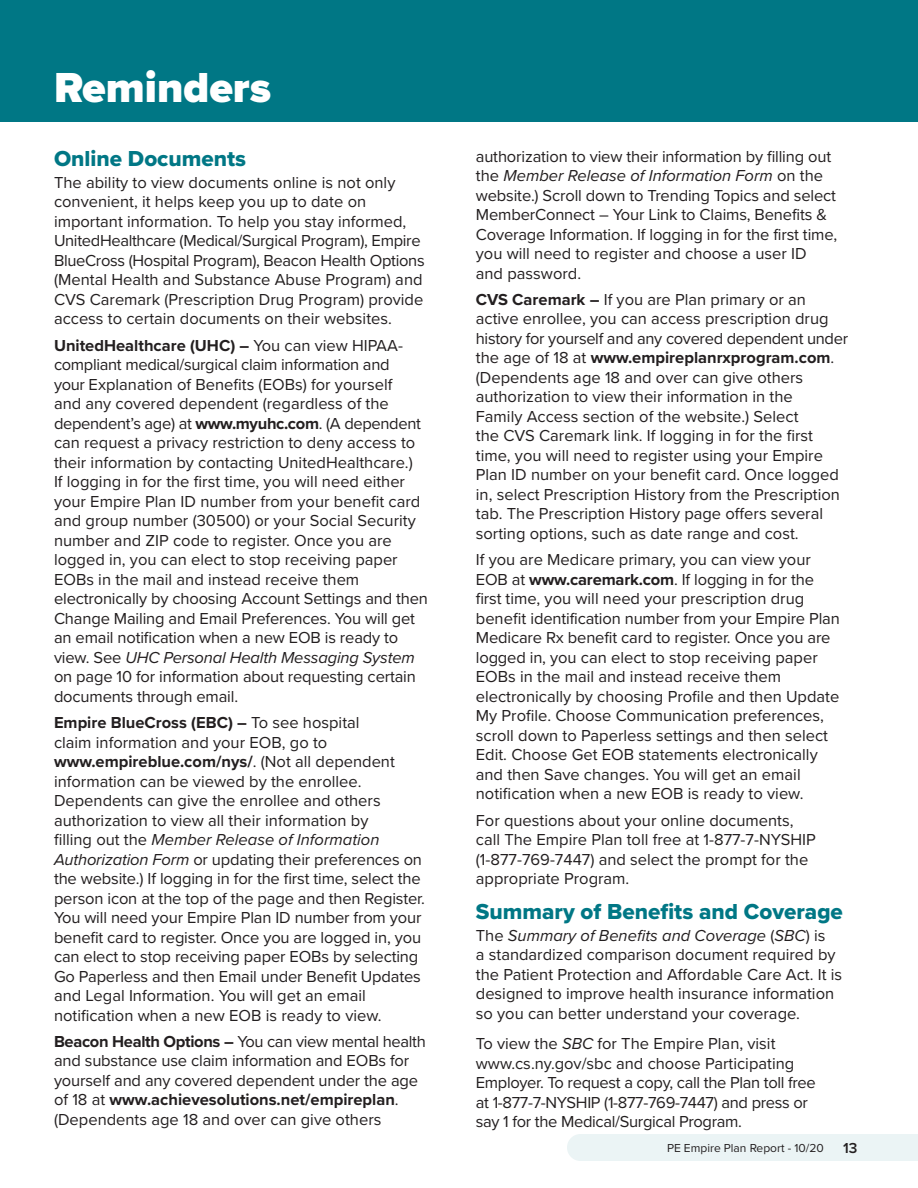
<style>
.page{position:relative;width:918px;height:1188px;background:#fff}
.page>*{position:absolute;margin:0;border:0;box-sizing:border-box;transform-origin:0 0}
.t1{font:900 43.5px "Proxima Nova";color:#fff}
.t2{font:22.5px "Proxima Nova Extrabld";color:#007785}
.t3{font:16.5px/19.5px "Proxima Nova";color:#231f20}
.t4{font:16.5px/19.5px "Proxima Nova";letter-spacing:-.02em;color:#231f20}
.t5{font:600 15px "Proxima Nova";color:#231f20}
.t6{font:12px "Proxima Nova";color:#231f20}
.s1{font-weight:700}
.s2{font-style:italic}
</style>
<div class="page">
<div style="left:567px;top:1134px;width:27px;height:27px;background:#ebf4f5;border-radius:50%"></div>
<div style="left:580px;top:1134px;width:338px;height:27px;background:#ebf4f5"></div>
<div style="left:0;top:0;width:918px;height:122px;background:#007785"></div>
<h1 class="t1" style="left:54px;top:55px;width:219px">Reminders</h1>
<h2 class="t2" style="left:54px;top:142px;width:194px">Online Documents</h2>
<p class="t3" style="left:54px;top:172px;width:372px">The ability to view documents online is not only convenient, it helps keep you up to date on important information. To help you stay informed, UnitedHealthcare (Medical/Surgical Program), Empire BlueCross (Hospital Program), Beacon Health Options (Mental Health and Substance Abuse Program) and CVS Caremark (Prescription Drug Program) provide access to certain documents on their websites.</p>
<p class="t3" style="left:54px;top:335px;width:376px"><span class="s1">UnitedHealthcare (UHC) –</span> You can view HIPAA&shy;compliant medical/surgical claim information and<br>your Explanation of Benefits (EOBs) for yourself<br>and any covered dependent (regardless of the dependent’s age) at <span class="s1">www.myuhc.com</span>. (A dependent can request a privacy restriction to deny access to their information by contacting UnitedHealthcare.)<br>If logging in for the first time, you will need either your Empire Plan ID number from your benefit card and group number (30500) or your Social Security number and ZIP code to register. Once you are logged in, you can elect to stop receiving paper EOBs in the mail and instead receive them electronically by choosing Account Settings and then Change Mailing and Email Preferences. You will get an email notification when a new EOB is ready to view. See <span class="s2">UHC Personal Health Messaging System </span>on page 10 for information about requesting certain documents through email.</p>
<p class="t3" style="left:54px;top:712px;width:372px"><span class="s1">Empire BlueCross (EBC) –</span> To see hospital<br>claim information and your EOB, go to <span class="s1">www.empireblue.com/nys/</span>. (Not all dependent information can be viewed by the enrollee.<br>Dependents can give the enrollee and others authorization to view all their information by<br>filling out the <span class="s2">Member Release of Information Authorization Form</span> or updating their preferences on the website.) If logging in for the first time, select the person icon at the top of the page and then Register.<br>You will need your Empire Plan ID number from your benefit card to register. Once you are logged in, you can elect to stop receiving paper EOBs by selecting Go Paperless and then Email under Benefit Updates and Legal Information. You will get an email notification when a new EOB is ready to view.</p>
<p class="t3" style="left:54px;top:1031px;width:373px"><span class="s1">Beacon Health Options –</span> You can view mental health and substance use claim information and EOBs for yourself and any covered dependent under the age of 18 at <span class="s1">www.achievesolutions.net/empireplan</span>. (Dependents age 18 and over can give others</p>
<p class="t3" style="left:476px;top:146px;width:363px">authorization to view their information by filling out the <span class="s2">Member Release of Information Form</span> on the website.) Scroll down to Trending Topics and select MemberConnect – Your Link to Claims, Benefits &amp; Coverage Information. If logging in for the first time, you will need to register and choose a user ID and password.</p>
<p class="t3" style="left:476px;top:289px;width:374px"><span class="s1">CVS Caremark –</span> If you are Plan primary or an active enrollee, you can access prescription drug history for yourself and any covered dependent under the age of 18 at <span class="s1">www.empireplanrxprogram.com</span>. (Dependents age 18 and over can give others authorization to view their information in the<br>Family Access section of the website.) Select<br>the CVS Caremark link. If logging in for the first time, you will need to register using your Empire Plan ID number on your benefit card. Once logged in, select Prescription History from the Prescription tab. The Prescription History page offers several sorting options, such as date range and cost.</p>
<p class="t3" style="left:476px;top:549px;width:365px">If you are Medicare primary, you can view your EOB at <span class="s1">www.caremark.com</span>. If logging in for the first time, you will need your prescription drug benefit identification number from your Empire Plan Medicare Rx benefit card to register. Once you are logged in, you can elect to stop receiving paper EOBs in the mail and instead receive them electronically by choosing Profile and then Update My Profile. Choose Communication preferences, scroll down to Paperless settings and then select Edit. Choose Get EOB statements electronically and then Save changes. You will get an email notification when a new EOB is ready to view.</p>
<p class="t3" style="left:476px;top:810px;width:341px">For questions about your online documents, call The Empire Plan toll free at 1-877-7-NYSHIP (1-877-769-7447) and select the prompt for the appropriate Program.</p>
<h2 class="t2" style="left:476px;top:895px;width:369px">Summary of Benefits and Coverage</h2>
<p class="t3" style="left:476px;top:925px;width:368px">The <span class="s2">Summary of Benefits and Coverage</span> (<span class="s2">SBC</span>) is<br>a standardized comparison document required by the Patient Protection and Affordable Care Act. It is designed to improve health insurance information so you can better understand your coverage.</p>
<p class="t4" style="left:476px;top:1033px;width:341px">To view the <span class="s2">SBC</span> for The Empire Plan, visit www.cs.ny.gov/sbc and choose Participating Employer. To request a copy, call the Plan toll free at 1-877-7-NYSHIP (1-877-769-7447) and press or say 1 for the Medical/Surgical Program.</p>
<p class="t6" style="left:667px;top:1139px;width:158px">PE Empire Plan Report - 10/20</p>
<p class="t5" style="left:843px;top:1137px;width:16px">13</p>
</div>
